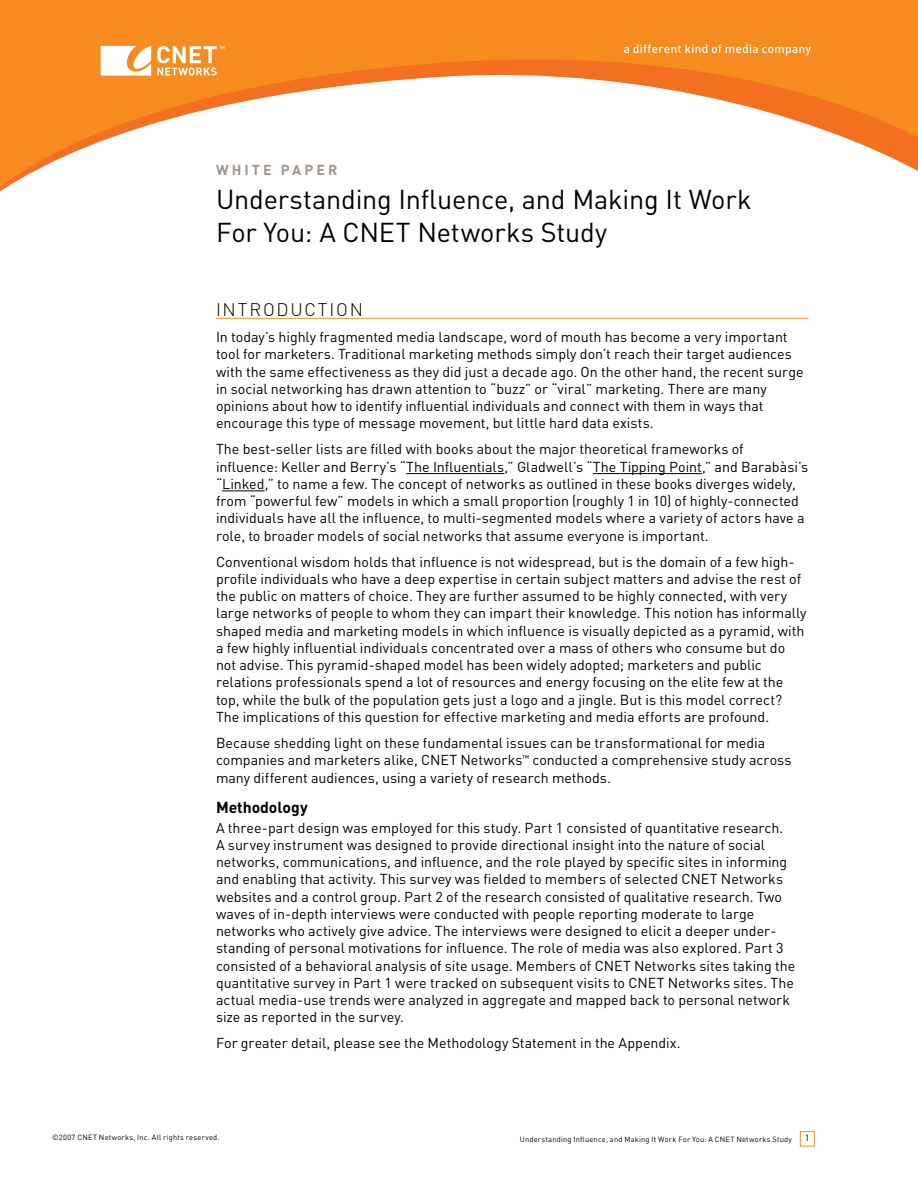
<style>
.page{position:relative;width:918px;height:1188px;background:#fff}
.page>*{position:absolute;margin:0;border:0;box-sizing:border-box;transform-origin:0 0}
.t1{font:27px/32.4px "DIN";letter-spacing:-.005em;color:#000}
.t2{font:300 18px "DIN";letter-spacing:.095em;color:#000}
.t3{font:700 15.75px "DIN";color:#000}
.t4{font:14.25px/17.2px "DIN";color:#000}
.t5{font:700 14.25px "DIN";letter-spacing:.21em;color:#a19589}
.t6{font:7.5px "DIN";letter-spacing:.03em;color:#000}
</style>
<div class="page">
<div style="left:800px;top:1131px;width:14px;height:15px;border:1px solid #f7931d"></div>
<hr style="left:216px;top:318px;width:592px;height:1px;background:#f7931d">
<hr style="left:406px;top:473px;width:98px;height:1px;background:#000">
<hr style="left:593px;top:473px;width:109px;height:1px;background:#000">
<hr style="left:222px;top:491px;width:43px;height:1px;background:#000">
<svg style="left:0;top:0;width:918px;height:192px;fill:#f68b21"></svg>
<svg style="left:157px;top:46px;width:67px;height:30px"></svg>
<svg style="left:101px;top:46px;width:50px;height:30px"></svg>
<svg style="left:624px;top:44px;width:187px;height:11px;background:#f7a552"></svg>
<p class="t5" style="left:216px;top:161px;width:123px">WHITE PAPER</p>
<h1 class="t1" style="left:216px;top:183px;width:537px">Understanding Influence, and Making It Work<br>For You: A CNET Networks Study</h1>
<p class="t2" style="left:216px;top:298px;width:149px">INTRODUCTION</p>
<p class="t4" style="left:216px;top:328px;width:589px">In today’s highly fragmented media landscape, word of mouth has become a very important tool for marketers. Traditional marketing methods simply don’t reach their target audiences with the same effectiveness as they did just a decade ago. On the other hand, the recent surge in social networking has drawn attention to “buzz” or “viral” marketing. There are many opinions about how to identify influential individuals and connect with them in ways that encourage this type of message movement, but little hard data exists.</p>
<p class="t4" style="left:216px;top:440px;width:594px">The best-seller lists are filled with books about the major theoretical frameworks of influence: Keller and Berry’s “The Influentials,” Gladwell’s “The Tipping Point,” and Barabàsi’s “Linked,” to name a few. The concept of networks as outlined in these books diverges widely, from “powerful few” models in which a small proportion (roughly 1 in 1 0) of highly-connected individuals have all the influence, to multi-segmented models where a variety of actors have a role, to broader models of social networks that assume everyone is important.</p>
<p class="t4" style="left:216px;top:553px;width:592px">Conventional wisdom holds that influence is not widespread, but is the domain of a few high&shy;profile individuals who have a deep expertise in certain subject matters and advise the rest of the public on matters of choice. They are further assumed to be highly connected, with very large networks of people to whom they can impart their knowledge. This notion has informally shaped media and marketing models in which influence is visually depicted as a pyramid, with a few highly influential individuals concentrated over a mass of others who consume but do not advise. This pyramid-shaped model has been widely adopted; marketers and public relations professionals spend a lot of resources and energy focusing on the elite few at the top, while the bulk of the population gets just a logo and a jingle. But is this model correct?<br>The implications of this question for effective marketing and media efforts are profound.</p>
<p class="t4" style="left:216px;top:734px;width:577px">Because shedding light on these fundamental issues can be transformational for media companies and marketers alike, CNET Networks<sup>™</sup> conducted a comprehensive study across many different audiences, using a variety of research methods.</p>
<p class="t3" style="left:216px;top:797px;width:93px">Methodology</p>
<p class="t4" style="left:216px;top:818px;width:581px">A three-part design was employed for this study. Part 1 consisted of quantitative research.<br>A survey instrument was designed to provide directional insight into the nature of social networks, communications, and influence, and the role played by specific sites in informing and enabling that activity. This survey was fielded to members of selected CNET Networks websites and a control group. Part 2 of the research consisted of qualitative research. Two waves of in-depth interviews were conducted with people reporting moderate to large networks who actively give advice. The interviews were designed to elicit a deeper under&shy;standing of personal motivations for influence. The role of media was also explored. Part 3 consisted of a behavioral analysis of site usage. Members of CNET Networks sites taking the quantitative survey in Part 1 were tracked on subsequent visits to CNET Networks sites. The actual media-use trends were analyzed in aggregate and mapped back to personal network size as reported in the survey.</p>
<p class="t4" style="left:216px;top:1034px;width:466px">For greater detail, please see the Methodology Statement in the Appendix.</p>
<p class="t6" style="left:52px;top:1133px;width:169px">©2007 CNET Networks, Inc. All rights reserved.</p>
<p class="t6" style="left:520px;top:1134px;width:274px">Understanding Influence, and Making It Work For You: A CNET Networks Study</p>
</div>
